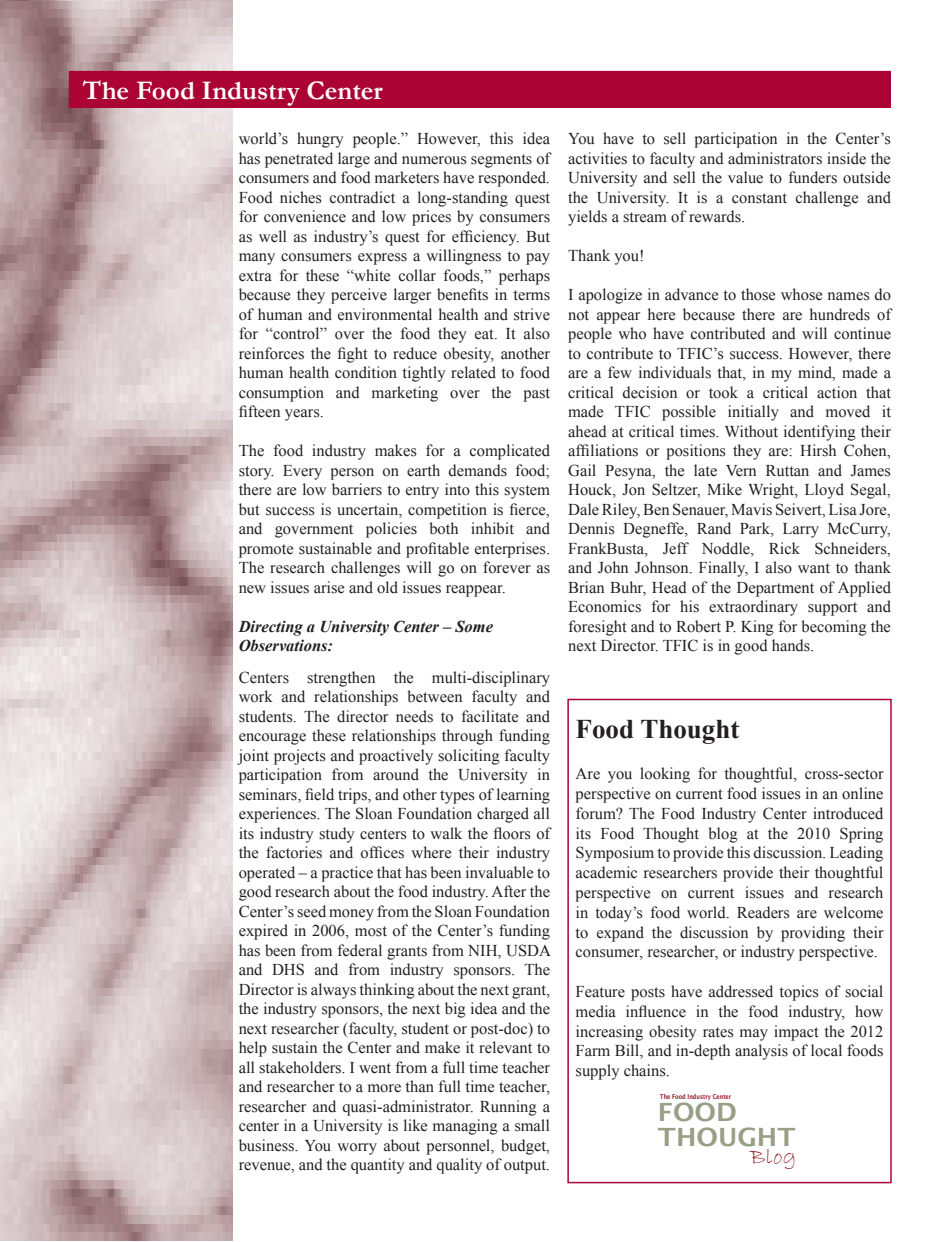
<style>
.page{position:relative;width:945px;height:1242px;background:#fff}
.page>*{position:absolute;margin:0;border:0;box-sizing:border-box;transform-origin:0 0}
.t1{font:700 27px "Garamond";color:#fff}
.t2{font:700 27px "Times New Roman";color:#231f20}
.t3{font:600 25.05px/25px "Lucida Sans";color:#979f85;scale:1.05 1}
.t4{font:22.5px "Bradley Hand ITC";color:#901823;scale:1.05 1}
.t5{font:16.5px/19.5px "Times New Roman";color:#231f20;text-align:justify}
.t6{font:italic 700 16.5px/19.5px "Times New Roman";color:#231f20}
.t7{font:600 6.75px "Lucida Sans";color:#901723;scale:.81 1}
</style>
<div class="page">
<img style="left:0;top:0;width:233px;height:1241px">
<div style="left:69px;top:71px;width:822px;height:37px;background:#ab0333"></div>
<div style="left:567px;top:699px;width:325px;height:484px;border:2px solid #ab0333"></div>
<img style="left:567px;top:698px;width:141px;height:160px">
<p class="t1" style="left:83px;top:72px;width:301px">The Food Industry Center</p>
<p class="t5" style="left:239px;top:129px;width:313px">world’s hungry people.” However, this idea has penetrated large and numerous segments of consumers and food marketers have responded.<br>Food niches contradict a long-standing quest for convenience and low prices by consumers as well as industry’s quest for efficiency. But many consumers express a willingness to pay extra for these “white collar foods,” perhaps because they perceive larger benefits in terms of human and environmental health and strive for “control” over the food they eat. It also reinforces the fight to reduce obesity, another human health condition tightly related to food consumption and marketing over the past fifteen years.</p>
<p class="t5" style="left:239px;top:441px;width:313px">The food industry makes for a complicated story. Every person on earth demands food; there are low barriers to entry into this system but success is uncertain, competition is fierce, and government policies both inhibit and promote sustainable and profitable enterprises.<br>The research challenges will go on forever as new issues arise and old issues reappear.</p>
<p class="t6" style="left:239px;top:616px;width:256px">Directing a University Center – Some<br>Observations:</p>
<p class="t5" style="left:239px;top:667px;width:314px">Centers strengthen the multi-disciplinary work and relationships between faculty and students. The director needs to facilitate and encourage these relationships through funding joint projects and proactively soliciting faculty participation from around the University in seminars, field trips, and other types of learning experiences. The Sloan Foundation charged all its industry study centers to walk the floors of the factories and offices where their industry operated – a practice that has been invaluable to good research about the food industry. After the Center’s seed money from the Sloan Foundation expired in 2006, most of the Center’s funding has been from federal grants from NIH, USDA and DHS and from industry sponsors. The Director is always thinking about the next grant, the industry sponsors, the next big idea and the next researcher (faculty, student or post-doc) to help sustain the Center and make it relevant to all stakeholders. I went from a full time teacher and researcher to a more than full time teacher, researcher and quasi-administrator. Running a center in a University is like managing a small business. You worry about personnel, budget, revenue, and the quantity and quality of output.</p>
<p class="t5" style="left:568px;top:129px;width:324px">You have to sell participation in the Center’s activities to faculty and administrators inside the University and sell the value to funders outside the University. It is a constant challenge and yields a stream of rewards.</p>
<p class="t5" style="left:568px;top:246px;width:78px">Thank you!</p>
<p class="t5" style="left:568px;top:285px;width:324px">I apologize in advance to those whose names do not appear here because there are hundreds of people who have contributed and will continue to contribute to TFIC’s success. However, there are a few individuals that, in my mind, made a critical decision or took a critical action that made TFIC possible initially and moved it ahead at critical times. Without identifying their affiliations or positions they are: Hirsh Cohen, Gail Pesyna, the late Vern Ruttan and James Houck, Jon Seltzer, Mike Wright, Lloyd Segal, Dale Riley, Ben Senauer, Mavis Seivert, Lisa Jore, Dennis Degneffe, Rand Park, Larry McCurry, FrankBusta, Jeff Noddle, Rick Schneiders, and John Johnson. Finally, I also want to thank Brian Buhr, Head of the Department of Applied Economics for his extraordinary support and foresight and to Robert P. King for becoming the next Director. TFIC is in good hands.</p>
<p class="t2" style="left:576px;top:710px;width:165px">Food Thought</p>
<p class="t5" style="left:576px;top:763px;width:309px">Are you looking for thoughtful, cross-sector perspective on current food issues in an online forum? The Food Industry Center introduced its Food Thought blog at the 2010 Spring Symposium to provide this discussion. Leading academic researchers provide their thoughtful perspective on current issues and research in today’s food world. Readers are welcome to expand the discussion by providing their consumer, researcher, or industry perspective.</p>
<p class="t5" style="left:576px;top:981px;width:309px">Feature posts have addressed topics of social media influence in the food industry, how increasing obesity rates may impact the 2012<br>Farm Bill, and in-depth analysis of local foods supply chains.</p>
<p class="t3" style="left:658px;top:1100px;width:132px">FOOD<br>THOUGHT</p>
<p class="t7" style="left:660px;top:1093px;width:90px">The Food Industry Center</p>
<p class="t4" style="left:750px;top:1142px;width:45px">Blog</p>
</div>
